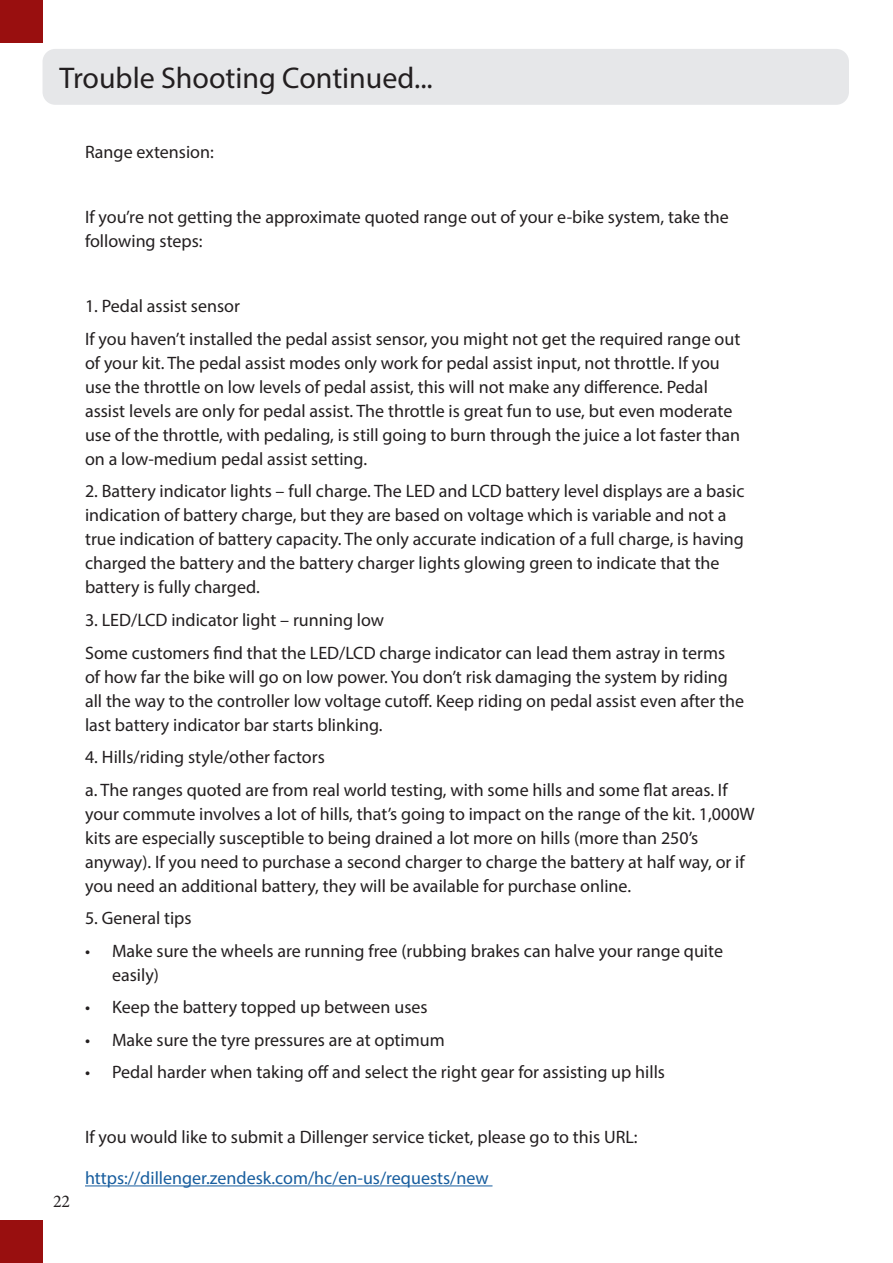
<style>
.page{position:relative;width:893px;height:1263px;background:#fff}
.page>*{position:absolute;margin:0;border:0;box-sizing:border-box;transform-origin:0 0}
.Subtitle{font:30px "Myriad Pro";color:#231f20}
.Contents_-_row{font:18px/24px "Myriad Pro";color:#231f20}
.Contents_-_row-2{font:18px "Myriad Pro";color:#175d9e}
.t1{font:18px "Minion Pro";color:#231f20}
</style>
<div class="page">
<div style="left:0;top:0;width:43px;height:43px;background:#990f0f"></div>
<div style="left:0;top:1220px;width:43px;height:43px;background:#990f0f"></div>
<hr style="left:85px;top:1185px;width:407px;height:1px;background:#175d9e">
<div style="left:43px;top:49px;width:806px;height:56px;background:#e6e7e9;border-radius:13px"></div>
<p class="Subtitle" style="left:60px;top:60px;width:375px">Trouble Shooting Continued...</p>
<p class="Contents_-_row" style="left:85px;top:140px;width:130px">Range extension:</p>
<p class="Contents_-_row" style="left:85px;top:205px;width:645px">If you’re not getting the approximate quoted range out of your e-bike system, take the following steps:</p>
<p class="Contents_-_row" style="left:85px;top:294px;width:156px">1. Pedal assist sensor</p>
<p class="Contents_-_row" style="left:85px;top:327px;width:657px">If you haven’t installed the pedal assist sensor, you might not get the required range out of your kit. The pedal assist modes only work for pedal assist input, not throttle. If you use the throttle on low levels of pedal assist, this will not make any difference. Pedal assist levels are only for pedal assist. The throttle is great fun to use, but even moderate use of the throttle, with pedaling, is still going to burn through the juice a lot faster than on a low-medium pedal assist setting.</p>
<p class="Contents_-_row" style="left:85px;top:479px;width:661px">2. Battery indicator lights – full charge. The LED and LCD battery level displays are a basic indication of battery charge, but they are based on voltage which is variable and not a true indication of battery capacity. The only accurate indication of a full charge, is having charged the battery and the battery charger lights glowing green to indicate that the battery is fully charged.</p>
<p class="Contents_-_row" style="left:85px;top:608px;width:301px">3. LED/LCD indicator light – running low</p>
<p class="Contents_-_row" style="left:85px;top:640px;width:661px">Some customers find that the LED/LCD charge indicator can lead them astray in terms of how far the bike will go on low power. You don’t risk damaging the system by riding all the way to the controller low voltage cutoff. Keep riding on pedal assist even after the last battery indicator bar starts blinking.</p>
<p class="Contents_-_row" style="left:85px;top:745px;width:241px">4. Hills/riding style/other factors</p>
<p class="Contents_-_row" style="left:85px;top:777px;width:671px">a. The ranges quoted are from real world testing, with some hills and some flat areas. If your commute involves a lot of hills, that’s going to impact on the range of the kit. 1,000W kits are especially susceptible to being drained a lot more on hills (more than 250’s anyway). If you need to purchase a second charger to charge the battery at half way, or if you need an additional battery, they will be available for purchase online.</p>
<p class="Contents_-_row" style="left:85px;top:906px;width:108px">5. General tips</p>
<p class="Contents_-_row" style="left:112px;top:938px;width:612px;text-indent:-27px">• Make sure the wheels are running free (rubbing brakes can halve your range quite easily)</p>
<p class="Contents_-_row" style="left:85px;top:995px;width:344px">• Keep the battery topped up between uses</p>
<p class="Contents_-_row" style="left:85px;top:1027px;width:361px">• Make sure the tyre pressures are at optimum</p>
<p class="Contents_-_row" style="left:85px;top:1060px;width:581px">• Pedal harder when taking off and select the right gear for assisting up hills</p>
<p class="t1" style="left:53px;top:1189px;width:19px">22</p>
<p class="Contents_-_row" style="left:85px;top:1125px;width:554px">If you would like to submit a Dillenger service ticket, please go to this URL:</p>
<p class="Contents_-_row-2" style="left:85px;top:1167px;width:405px">https://dillenger.zendesk.com/hc/en-us/requests/new</p>
</div>
